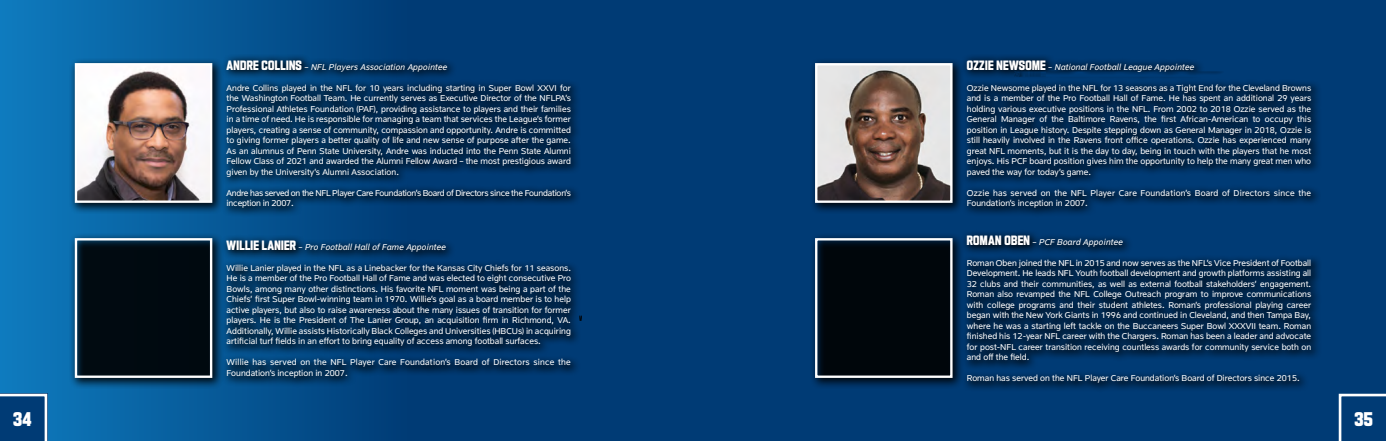
<style>
.page{position:relative;width:1386px;height:441px;background:#fff}
.page>*{position:absolute;margin:0;border:0;box-sizing:border-box;transform-origin:0 0}
.t1{font:900 19.25px "All Pro Display A";color:#fff}
.t2{font:8.75px/10.5px "All Pro Stats Regular";color:#fff;text-align:justify}
.t3{font:8.75px/10.5px "All Pro Stats Regular";letter-spacing:.02em;color:#fff}
.t4{font:8.75px "All Pro Stats Italic";color:#fff}
.t5{font:8.75px/10.5px "All Pro Stats Regular";letter-spacing:-.025em;color:#fff}
.s1{font-family:"All Pro Display A";font-weight:700;font-size:13.12px}
</style>
<div class="page">
<div style="left:0;top:0;width:693px;height:441px;background:#003b75"></div>
<div style="left:693px;top:0;width:693px;height:441px;background:#003b75"></div>
<div style="left:0;top:0;width:410px;height:441px;background:linear-gradient(to right,#0e7bbf,#003b75)"></div>
<svg style="left:1339px;top:394px;width:47px;height:47px"></svg>
<svg style="left:0;top:394px;width:47px;height:47px"></svg>
<div style="left:961px;top:54px;width:361px;height:165px;background:#000;opacity:.9"></div>
<div style="left:222px;top:54px;width:360px;height:165px;background:#000;opacity:.9"></div>
<div style="left:961px;top:229px;width:361px;height:165px;background:#000;opacity:.9"></div>
<div style="left:222px;top:234px;width:360px;height:154px;background:#000;opacity:.9"></div>
<div style="left:809px;top:57px;width:155px;height:157px;background:#000;opacity:.9"></div>
<img style="left:818px;top:66px;width:132px;height:134px">
<div style="left:815px;top:63px;width:138px;height:140px;border:2px solid #fff"></div>
<div style="left:69px;top:57px;width:155px;height:157px;background:#000;opacity:.9"></div>
<img style="left:78px;top:66px;width:131px;height:134px">
<div style="left:75px;top:63px;width:137px;height:140px;border:2px solid #fff"></div>
<div style="left:809px;top:232px;width:155px;height:157px;background:#000;opacity:.9"></div>
<img style="left:818px;top:241px;width:132px;height:134px">
<div style="left:815px;top:238px;width:138px;height:140px;border:2px solid #fff"></div>
<div style="left:69px;top:232px;width:155px;height:157px;background:#000;opacity:.9"></div>
<div style="left:78px;top:241px;width:131px;height:134px;background:#000a10"></div>
<div style="left:75px;top:238px;width:137px;height:140px;border:2px solid #fff"></div>
<p class="t4" style="left:227px;top:62px;width:223px"><span class="s1">ANDRE COLLINS</span> – NFL Players Association Appointee</p>
<p class="t2" style="left:227px;top:82px;width:346px">Andre Collins played in the NFL for 10 years including starting in Super Bowl XXVI for the Washington Football Team. He currently serves as Executive Director of the NFLPA’s Professional Athletes Foundation (PAF), providing assistance to players and their families in a time of need. He is responsible for managing a team that services the League’s former players, creating a sense of community, compassion and opportunity. Andre is committed to giving former players a better quality of life and new sense of purpose after the game.<br>As an alumnus of Penn State University, Andre was inducted into the Penn State Alumni Fellow Class of 2021 and awarded the Alumni Fellow Award – the most prestigious award given by the University’s Alumni Association.</p>
<p class="t5" style="left:227px;top:187px;width:346px">Andre has served on the NFL Player Care Foundation’s Board of Directors since the Foundation’s inception in 2007.</p>
<p class="t4" style="left:227px;top:242px;width:221px"><span class="s1">WILLIE LANIER</span> – Pro Football Hall of Fame Appointee</p>
<p class="t2" style="left:227px;top:263px;width:346px">Willie Lanier played in the NFL as a Linebacker for the Kansas City Chiefs for 11 seasons.<br>He is a member of the Pro Football Hall of Fame and was elected to eight consecutive Pro Bowls, among many other distinctions. His favorite NFL moment was being a part of the Chiefs’ first Super Bowl-winning team in 1970. Willie’s goal as a board member is to help active players, but also to raise awareness about the many issues of transition for former players. He is the President of The Lanier Group, an acquisition firm in Richmond, VA.<br>Additionally, Willie assists Historically Black Colleges and Universities (HBCUs) in acquiring artificial turf fields in an effort to bring equality of access among football surfaces.</p>
<p class="t3" style="left:227px;top:357px;width:346px">Willie has served on the NFL Player Care Foundation’s Board of Directors since the<br>Foundation’s inception in 2007.</p>
<p class="t4" style="left:967px;top:62px;width:229px"><span class="s1">OZZIE NEWSOME</span> – National Football League Appointee</p>
<p class="t2" style="left:967px;top:82px;width:346px">Ozzie Newsome played in the NFL for 13 seasons as a Tight End for the Cleveland Browns and is a member of the Pro Football Hall of Fame. He has spent an additional 29 years holding various executive positions in the NFL. From 2002 to 2018 Ozzie served as the General Manager of the Baltimore Ravens, the first African-American to occupy this position in League history. Despite stepping down as General Manager in 2018, Ozzie is still heavily involved in the Ravens front office operations. Ozzie has experienced many great NFL moments, but it is the day to day, being in touch with the players that he most enjoys. His PCF board position gives him the opportunity to help the many great men who paved the way for today’s game.</p>
<p class="t3" style="left:967px;top:187px;width:346px">Ozzie has served on the NFL Player Care Foundation’s Board of Directors since the<br>Foundation’s inception in 2007.</p>
<p class="t4" style="left:967px;top:237px;width:158px"><span class="s1">ROMAN OBEN</span> – PCF Board Appointee</p>
<p class="t2" style="left:967px;top:257px;width:346px">Roman Oben joined the NFL in 2015 and now serves as the NFL’s Vice President of Football Development. He leads NFL Youth football development and growth platforms assisting all 32 clubs and their communities, as well as external football stakeholders’ engagement.<br>Roman also revamped the NFL College Outreach program to improve communications with college programs and their student athletes. Roman’s professional playing career began with the New York Giants in 1996 and continued in Cleveland, and then Tampa Bay, where he was a starting left tackle on the Buccaneers Super Bowl XXXVII team. Roman finished his 12-year NFL career with the Chargers. Roman has been a leader and advocate for post-NFL career transition receiving countless awards for community service both on and off the field.</p>
<p class="t2" style="left:967px;top:373px;width:334px">Roman has served on the NFL Player Care Foundation’s Board of Directors since 2015.</p>
<h1 class="t1" style="left:13px;top:408px;width:20px">34</h1>
<h1 class="t1" style="left:1354px;top:408px;width:20px">35</h1>
</div>
